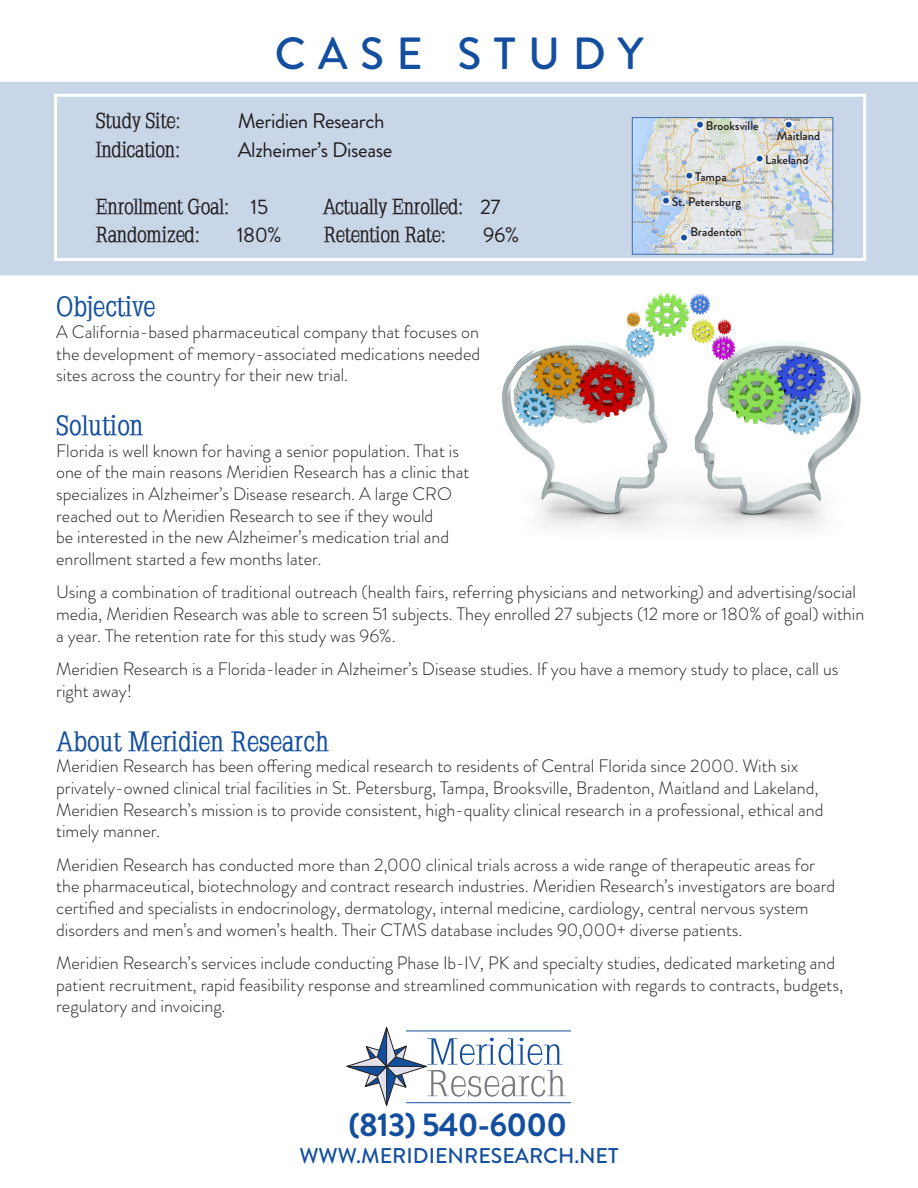
<style>
.page{position:relative;width:918px;height:1188px;background:#fff}
.page>*{position:absolute;margin:0;border:0;box-sizing:border-box;transform-origin:0 0}
.t1{font:500 45px "Brandon Grotesque";letter-spacing:.28em;color:#134f9e}
.t2{font:700 33px "Brandon Grotesque";letter-spacing:-.02em;color:#134f9e}
.t3{font:28.2px "Myriad Pro";color:#134f9e}
.t4{font:700 27px "Napoleodoni";color:#134f9e}
.t5{font:500 21.3px "Brandon Grotesque";color:#134f9e}
.t6{font:700 21px "Napoleodoni";letter-spacing:-.02em;color:#231f20}
.t7{font:21px "Brandon Grotesque";letter-spacing:-.02em;color:#231f20}
.t8{font:300 18px/21.6px "Brandon Grotesque";color:#231f20}
.t9{font:500 12.45px "Brandon Grotesque";color:#231f20}
.s1{font-family:"Brandon Grotesque";font-weight:400}
</style>
<div class="page">
<div style="left:0;top:82px;width:918px;height:193px;background:#c9d6e8"></div>
<div style="left:54px;top:94px;width:812px;height:167px;border:3px solid #fff"></div>
<img style="left:502px;top:292px;width:359px;height:237px">
<img style="left:634px;top:119px;width:197px;height:134px">
<div style="left:632px;top:117px;width:201px;height:138px;border:1px solid #134f9e"></div>
<div style="left:662px;top:196px;width:9px;height:9px;border:3px solid #fff;border-radius:50%"></div>
<div style="left:696px;top:120px;width:9px;height:9px;border:3px solid #fff;border-radius:50%"></div>
<div style="left:680px;top:234px;width:9px;height:8px;border:3px solid #fff;border-radius:50%"></div>
<div style="left:685px;top:171px;width:9px;height:9px;border:3px solid #fff;border-radius:50%"></div>
<div style="left:755px;top:154px;width:9px;height:9px;border:3px solid #fff;border-radius:50%"></div>
<div style="left:784px;top:120px;width:9px;height:9px;border:3px solid #fff;border-radius:50%"></div>
<svg style="left:346px;top:1027px;width:220px;height:79px"></svg>
<hr style="left:406px;top:1102px;width:164px;height:1px;background:#144f9e">
<hr style="left:406px;top:1031px;width:164px;height:1px;background:#144f9e">
<p class="t1" style="left:275px;top:22px;width:370px">CASE STUDY</p>
<p class="t6" style="left:96px;top:109px;width:86px">Study Site:</p>
<p class="t7" style="left:238px;top:107px;width:148px">Meridien Research</p>
<p class="t6" style="left:96px;top:137px;width:86px">Indication:</p>
<p class="t7" style="left:238px;top:135px;width:156px">Alzheimer’s Disease</p>
<p class="t6" style="left:96px;top:194px;width:174px">Enrollment Goal: <span class="s1">15</span></p>
<p class="t6" style="left:323px;top:194px;width:179px">Actually Enrolled: <span class="s1">27</span></p>
<p class="t6" style="left:96px;top:223px;width:105px">Randomized:</p>
<p class="t7" style="left:237px;top:221px;width:47px">180%</p>
<p class="t6" style="left:324px;top:223px;width:123px">Retention Rate:</p>
<p class="t7" style="left:483px;top:221px;width:38px">96%</p>
<p class="t3" style="left:696px;top:105px;width:9px">•</p>
<p class="t9" style="left:706px;top:117px;width:54px">Brooksville</p>
<p class="t3" style="left:785px;top:105px;width:9px">•</p>
<p class="t9" style="left:777px;top:127px;width:45px">Maitland</p>
<p class="t3" style="left:686px;top:156px;width:9px">•</p>
<p class="t9" style="left:695px;top:168px;width:33px">Tampa</p>
<p class="t3" style="left:662px;top:181px;width:9px">•</p>
<p class="t9" style="left:672px;top:193px;width:71px">St. Petersburg</p>
<p class="t9" style="left:690px;top:223px;width:53px">Bradenton</p>
<p class="t3" style="left:680px;top:219px;width:9px">•</p>
<p class="t3" style="left:756px;top:139px;width:9px">•</p>
<p class="t9" style="left:765px;top:151px;width:45px">Lakeland</p>
<p class="t4" style="left:56px;top:291px;width:101px">Objective</p>
<p class="t8" style="left:56px;top:321px;width:426px;text-align:justify">A California-based pharmaceutical company that focuses on the development of memory-associated medications needed sites across the country for their new trial.</p>
<p class="t4" style="left:56px;top:410px;width:89px">Solution</p>
<p class="t8" style="left:56px;top:440px;width:415px">Florida is well known for having a senior population. That is one of the main reasons Meridien Research has a clinic that specializes in Alzheimer’s Disease research. A large CRO reached out to Meridien Research to see if they would<br>be interested in the new Alzheimer’s medication trial and enrollment started a few months later.</p>
<p class="t8" style="left:56px;top:582px;width:810px">Using a combination of traditional outreach (health fairs, referring physicians and networking) and advertising/social media, Meridien Research was able to screen 51 subjects. They enrolled 27 subjects (12 more or 180% of goal) within a year. The retention rate for this study was 96%.</p>
<p class="t8" style="left:56px;top:658px;width:784px">Meridien Research is a Florida-leader in Alzheimer’s Disease studies. If you have a memory study to place, call us right away!</p>
<p class="t4" style="left:56px;top:726px;width:274px">About Meridien Research</p>
<p class="t8" style="left:56px;top:756px;width:769px">Meridien Research has been offering medical research to residents of Central Florida since 2000. With six privately-owned clinical trial facilities in St. Petersburg, Tampa, Brooksville, Bradenton, Maitland and Lakeland, Meridien Research’s mission is to provide consistent, high-quality clinical research in a professional, ethical and timely manner.</p>
<p class="t8" style="left:56px;top:854px;width:781px">Meridien Research has conducted more than 2,000 clinical trials across a wide range of therapeutic areas for the pharmaceutical, biotechnology and contract research industries. Meridien Research’s investigators are board certified and specialists in endocrinology, dermatology, internal medicine, cardiology, central nervous system disorders and men’s and women’s health. Their CTMS database includes 90,000+ diverse patients.</p>
<p class="t8" style="left:56px;top:952px;width:789px">Meridien Research’s services include conducting Phase Ib-IV, PK and specialty studies, dedicated marketing and patient recruitment, rapid feasibility response and streamlined communication with regards to contracts, budgets, regulatory and invoicing.</p>
<p class="t2" style="left:348px;top:1101px;width:220px">(813) 540-6000</p>
<p class="t5" style="left:299px;top:1141px;width:321px">WWW.MERIDIENRESEARCH.NET</p>
</div>
